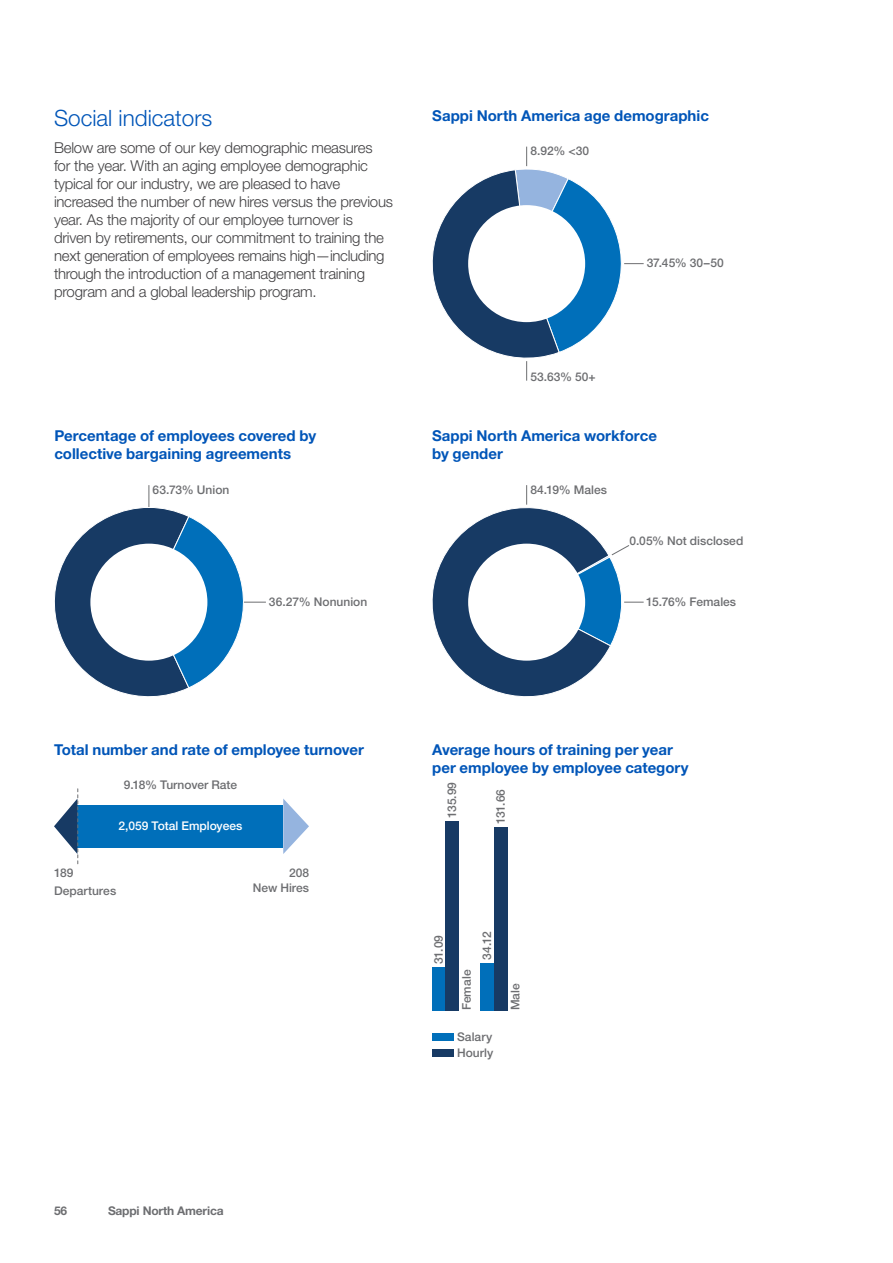
<style>
.page{position:relative;width:893px;height:1263px;background:#fff}
.page>*{position:absolute;margin:0;border:0;box-sizing:border-box;transform-origin:0 0}
.t1{font:300 22.5px "Helvetica Neue LT Pro";color:#0055b8}
.t2{font:300 15px/18px "Helvetica Neue LT Pro";letter-spacing:-.015em;color:#414042}
.t3{font:700 15px/18px "Helvetica Neue LT Pro";color:#0055b8}
.t4{font:500 12px/15px "Helvetica Neue LT Pro";color:#6d6e71;text-align:right}
.t5{font:500 12px "Helvetica Neue LT Pro";color:#fff}
.t6{font:700 12px "Helvetica Neue LT Pro";letter-spacing:-.015em;color:#6d6e71}
</style>
<div class="page">
<hr style="left:527px;top:263px;width:117px;height:1px;background:#6d6e71">
<hr style="left:526px;top:147px;width:1px;height:234px;background:#6d6e71">
<svg style="left:432px;top:167px;width:201px;height:197px"></svg>
<div style="left:468px;top:205px;width:117px;height:117px;background:#fff;border-radius:50%"></div>
<hr style="left:149px;top:602px;width:117px;height:1px;background:#6d6e71">
<hr style="left:149px;top:485px;width:1px;height:117px;background:#6d6e71">
<svg style="left:54px;top:503px;width:203px;height:194px"></svg>
<div style="left:90px;top:544px;width:117px;height:117px;background:#fff;border-radius:50%"></div>
<svg style="left:283px;top:799px;width:26px;height:55px"></svg>
<div style="left:77px;top:805px;width:206px;height:42px;background:#006fba"></div>
<svg style="left:54px;top:789px;width:24px;height:75px"></svg>
<hr style="left:526px;top:485px;width:1px;height:117px;background:#6d6e71">
<hr style="left:527px;top:602px;width:117px;height:1px;background:#6d6e71">
<svg style="left:432px;top:494px;width:198px;height:203px"></svg>
<div style="left:468px;top:544px;width:117px;height:117px;background:#fff;border-radius:50%"></div>
<div style="left:481px;top:963px;width:13px;height:47px;background:#006fba"></div>
<div style="left:432px;top:967px;width:14px;height:43px;background:#006fba"></div>
<div style="left:446px;top:821px;width:13px;height:189px;background:#173a64"></div>
<div style="left:494px;top:827px;width:14px;height:183px;background:#173a64"></div>
<div style="left:432px;top:1050px;width:22px;height:7px;background:#173a64"></div>
<div style="left:432px;top:1033px;width:22px;height:8px;background:#006fba"></div>
<h1 class="t1" style="left:54px;top:104px;width:160px">Social indicators</h1>
<p class="t2" style="left:54px;top:138px;width:341px">Below are some of our key demographic measures<br>for the year. With an aging employee demographic typical for our industry, we are pleased to have increased the number of new hires versus the previous year. As the majority of our employee turnover is driven by retirements, our commitment to training the next generation of employees remains high—including through the introduction of a management training program and a global leadership program.</p>
<p class="t3" style="left:54px;top:427px;width:263px">Percentage of employees covered by collective bargaining agreements</p>
<p class="t4" style="left:153px;top:482px;width:78px">63.73% Union</p>
<p class="t4" style="left:269px;top:594px;width:100px">36.27% Nonunion</p>
<p class="t3" style="left:432px;top:106px;width:278px">Sappi North America age demographic</p>
<p class="t4" style="left:530px;top:143px;width:60px">8.92% &lt;30</p>
<p class="t4" style="left:530px;top:369px;width:67px">53.63% 50+</p>
<p class="t4" style="left:647px;top:256px;width:79px">37.45% 30–50</p>
<p class="t3" style="left:432px;top:427px;width:226px">Sappi North America workforce by gender</p>
<p class="t4" style="left:530px;top:482px;width:78px">84.19% Males</p>
<p class="t4" style="left:629px;top:533px;width:115px">0.05% Not disclosed</p>
<p class="t4" style="left:646px;top:594px;width:92px">15.76% Females</p>
<p class="t3" style="left:54px;top:740px;width:311px">Total number and rate of employee turnover</p>
<p class="t4" style="left:124px;top:777px;width:115px">9.18% Turnover Rate</p>
<p class="t5" style="left:118px;top:818px;width:125px">2,059 Total Employees</p>
<p class="t4" style="left:54px;top:864px;width:64px;line-height:18px;text-align:left">189<br>Departures</p>
<p class="t4" style="left:253px;top:865px;width:58px">208<br>New Hires</p>
<p class="t3" style="left:432px;top:740px;width:258px">Average hours of training per year per employee by employee category</p>
<p class="t4" style="left:444px;top:818px;width:38px;rotate:-90deg">135.99</p>
<p class="t4" style="left:493px;top:824px;width:37px;rotate:-90deg">131.66</p>
<p class="t4" style="left:431px;top:964px;width:31px;rotate:-90deg">31.09</p>
<p class="t4" style="left:459px;top:1010px;width:42px;rotate:-90deg">Female</p>
<p class="t4" style="left:479px;top:960px;width:30px;rotate:-90deg">34.12</p>
<p class="t4" style="left:507px;top:1010px;width:29px;rotate:-90deg">Male</p>
<p class="t4" style="left:457px;top:1029px;width:37px">Salary</p>
<p class="t4" style="left:457px;top:1045px;width:38px">Hourly</p>
<p class="t6" style="left:54px;top:1203px;width:15px">56</p>
<p class="t6" style="left:108px;top:1203px;width:117px">Sappi North America</p>
</div>
